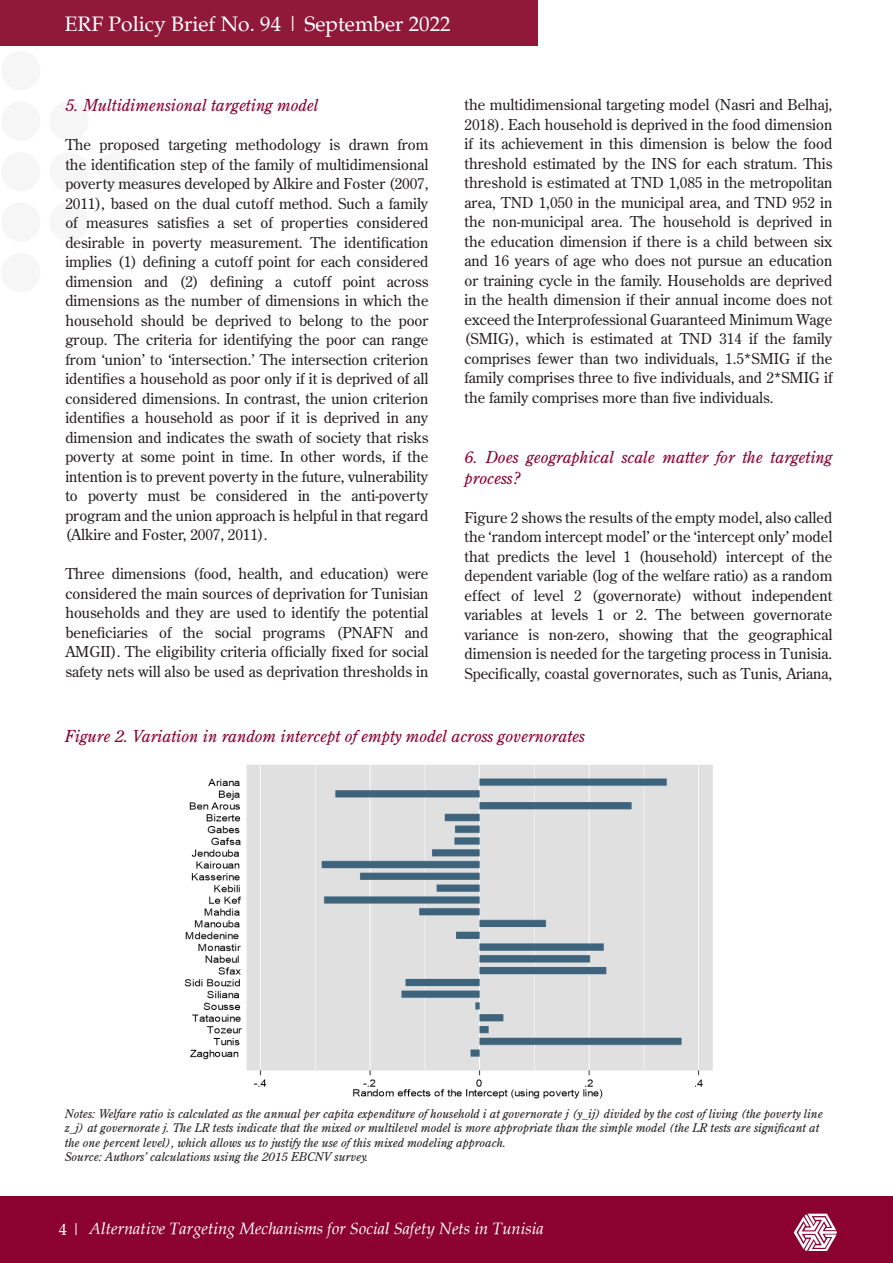
<style>
.page{position:relative;width:893px;height:1263px;background:#fff}
.page>*{position:absolute;margin:0;border:0;box-sizing:border-box;transform-origin:0 0}
.t1{font:21px "Palatia";color:#fff}
.Paragraph_2020{font:italic 16.5px/21px "Century Old Style Std";color:#8b012f}
.t2{font:italic 16.5px "Palatia";color:#fff}
.Paragraph_2020-2{font:15px/19.5px "Century Old Style Std";color:#231f20;text-align:justify}
.t3{font:italic 12px/14.4px "Century Old Style Std";color:#231f20}
.s1{font-style:normal}
</style>
<div class="page">
<div style="left:0;top:0;width:538px;height:45px;background:#901839"></div>
<div style="left:0;top:1196px;width:893px;height:67px;background:#8b012f"></div>
<svg style="left:794px;top:1213px;width:43px;height:38px"></svg>
<div style="left:1px;top:51px;width:39px;height:39px;background:#f6f6f6;border-radius:50%"></div>
<div style="left:1px;top:101px;width:39px;height:40px;background:#f6f6f6;border-radius:50%"></div>
<div style="left:1px;top:152px;width:39px;height:39px;background:#f6f6f6;border-radius:50%"></div>
<div style="left:1px;top:202px;width:39px;height:40px;background:#f6f6f6;border-radius:50%"></div>
<div style="left:49px;top:101px;width:40px;height:40px;background:#f6f6f6;border-radius:50%"></div>
<div style="left:49px;top:152px;width:40px;height:39px;background:#f6f6f6;border-radius:50%"></div>
<div style="left:49px;top:202px;width:40px;height:40px;background:#f6f6f6;border-radius:50%"></div>
<div style="left:98px;top:152px;width:39px;height:39px;background:#f6f6f6;border-radius:50%"></div>
<img style="left:184px;top:765px;width:529px;height:334px">
<h1 class="t1" style="left:65px;top:11px;width:387px">ERF Policy Brief No. 94 | September 2022</h1>
<p class="Paragraph_2020" style="left:65px;top:95px;width:255px">5. Multidimensional targeting model</p>
<p class="Paragraph_2020-2" style="left:65px;top:135px;width:365px">The proposed targeting methodology is drawn from the identification step of the family of multidimensional poverty measures developed by Alkire and Foster (2007, 2011), based on the dual cutoff method. Such a family of measures satisfies a set of properties considered desirable in poverty measurement. The identification implies (1) defining a cutoff point for each considered dimension and (2) defining a cutoff point across dimensions as the number of dimensions in which the household should be deprived to belong to the poor group. The criteria for identifying the poor can range from ‘union’ to ‘intersection.’ The intersection criterion identifies a household as poor only if it is deprived of all considered dimensions. In contrast, the union criterion identifies a household as poor if it is deprived in any dimension and indicates the swath of society that risks poverty at some point in time. In other words, if the intention is to prevent poverty in the future, vulnerability to poverty must be considered in the anti-poverty program and the union approach is helpful in that regard (Alkire and Foster, 2007, 2011).</p>
<p class="Paragraph_2020-2" style="left:65px;top:564px;width:365px">Three dimensions (food, health, and education) were considered the main sources of deprivation for Tunisian households and they are used to identify the potential beneficiaries of the social programs (PNAFN and AMGII). The eligibility criteria officially fixed for social safety nets will also be used as deprivation thresholds in</p>
<p class="Paragraph_2020-2" style="left:464px;top:95px;width:369px">the multidimensional targeting model (Nasri and Belhaj, 2018). Each household is deprived in the food dimension if its achievement in this dimension is below the food threshold estimated by the INS for each stratum. This threshold is estimated at TND 1,085 in the metropolitan area, TND 1,050 in the municipal area, and TND 952 in the non-municipal area. The household is deprived in the education dimension if there is a child between six and 16 years of age who does not pursue an education or training cycle in the family. Households are deprived in the health dimension if their annual income does not exceed the Interprofessional Guaranteed Minimum Wage (SMIG), which is estimated at TND 314 if the family comprises fewer than two individuals, 1.5*SMIG if the family comprises three to five individuals, and 2*SMIG if the family comprises more than five individuals.</p>
<p class="Paragraph_2020" style="left:464px;top:446px;width:369px">6. Does geographical scale matter for the targeting process?</p>
<p class="Paragraph_2020-2" style="left:464px;top:507px;width:369px">Figure 2 shows the results of the empty model, also called the ‘random intercept model’ or the ‘intercept only’ model that predicts the level 1 (household) intercept of the dependent variable (log of the welfare ratio) as a random effect of level 2 (governorate) without independent variables at levels 1 or 2. The between governorate variance is non-zero, showing that the geographical dimension is needed for the targeting process in Tunisia.<br>Specifically, coastal governorates, such as Tunis, Ariana,</p>
<p class="Paragraph_2020" style="left:65px;top:725px;width:522px">Figure 2. Variation in random intercept of empty model across governorates</p>
<p class="t3" style="left:65px;top:1106px;width:759px">Notes: Welfare ratio is calculated as the annual per capita expenditure of household i at governorate j (y_ij) divided by the cost of living (the poverty line z_j) at governorate j. The LR tests indicate that the mixed or multilevel model is more appropriate than the simple model (the LR tests are significant at the one percent level), which allows us to justify the use of this mixed modeling approach.</p>
<p class="t3" style="left:65px;top:1149px;width:305px">Source: Authors’ calculations using the 2015 EBCNV survey.</p>
<p class="t2" style="left:59px;top:1218px;width:487px"><span class="s1">4 |</span> Alternative Targeting Mechanisms for Social Safety Nets in Tunisia</p>
</div>
